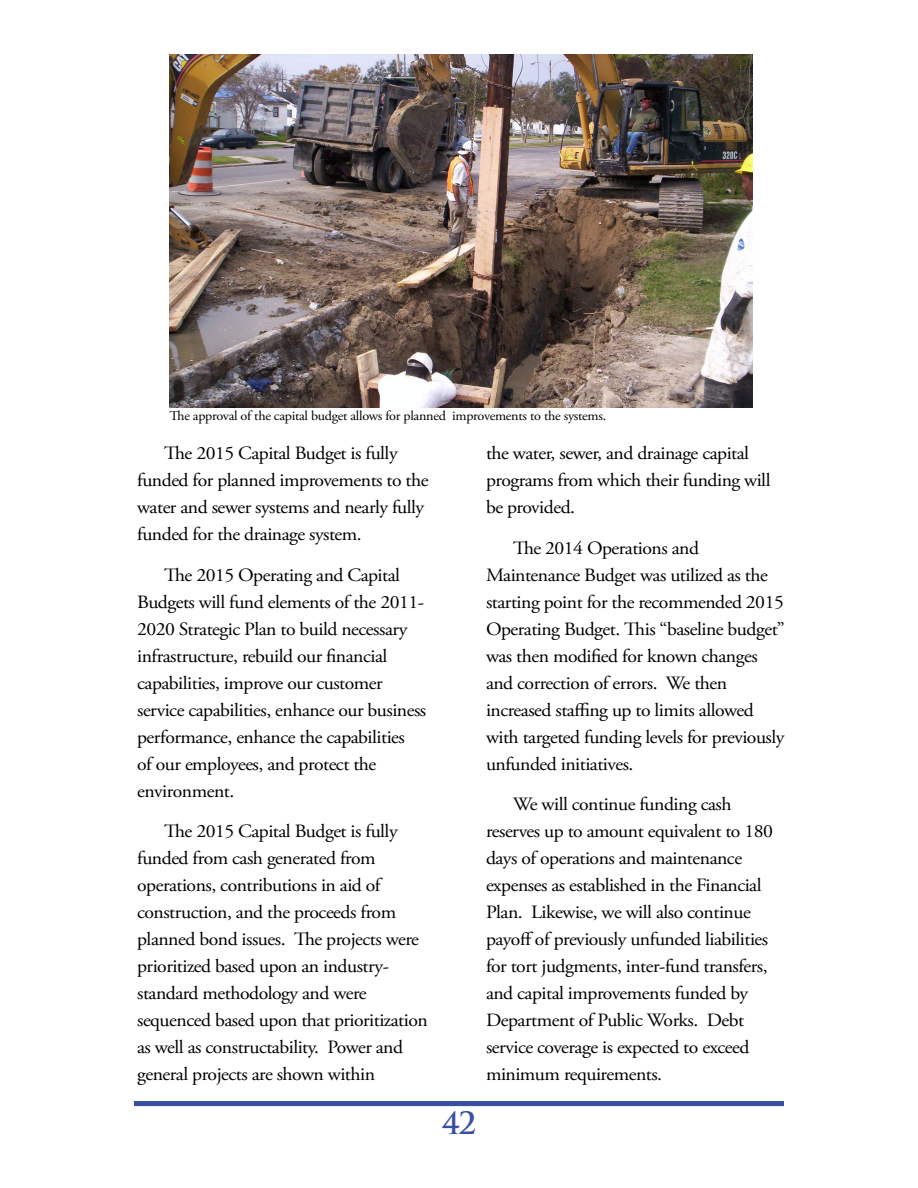
<style>
.page{position:relative;width:918px;height:1188px;background:#fff}
.page>*{position:absolute;margin:0;border:0;box-sizing:border-box;transform-origin:0 0}
.t1{font:700 30px "Trajan Pro";color:#394fa2}
.t2{font:18.75px/27px "Adobe Garamond Pro";letter-spacing:-.025em;color:#000;scale:1.05 1}
.Cutline{font:13.5px "Adobe Garamond Pro";letter-spacing:-.02em;color:#000;scale:1.05 1}
</style>
<div class="page">
<hr style="left:134px;top:1102px;width:649px;height:4px;background:#3750a2">
<img style="left:170px;top:54px;width:583px;height:354px">
<p class="Cutline" style="left:170px;top:408px;width:417px">The approval of the capital budget allows for planned improvements to the systems.</p>
<p class="t2" style="left:137px;top:440px;width:279px;text-indent:27px">The 2015 Capital Budget is fully funded for planned improvements to the water and sewer systems and nearly fully funded for the drainage system.</p>
<p class="t2" style="left:137px;top:562px;width:277px;text-indent:27px">The 2015 Operating and Capital Budgets will fund elements of the 2011- 2020 Strategic Plan to build necessary infrastructure, rebuild our financial capabilities, improve our customer service capabilities, enhance our business performance, enhance the capabilities<br>of our employees, and protect the environment.</p>
<p class="t2" style="left:137px;top:818px;width:278px;text-indent:27px">The 2015 Capital Budget is fully funded from cash generated from operations, contributions in aid of construction, and the proceeds from planned bond issues. The projects were prioritized based upon an industry&shy;standard methodology and were sequenced based upon that prioritization as well as constructability. Power and general projects are shown within</p>
<p class="t2" style="left:486px;top:440px;width:273px">the water, sewer, and drainage capital programs from which their funding will be provided.</p>
<p class="t2" style="left:486px;top:535px;width:286px;text-indent:27px">The 2014 Operations and Maintenance Budget was utilized as the starting point for the recommended 2015<br>Operating Budget. This “baseline budget” was then modified for known changes and correction of errors. We then increased staffing up to limits allowed with targeted funding levels for previously unfunded initiatives.</p>
<p class="t2" style="left:486px;top:791px;width:275px;text-indent:27px">We will continue funding cash reserves up to amount equivalent to 180 days of operations and maintenance expenses as established in the Financial Plan. Likewise, we will also continue payoff of previously unfunded liabilities for tort judgments, inter-fund transfers, and capital improvements funded by Department of Public Works. Debt service coverage is expected to exceed minimum requirements.</p>
<p class="t1" style="left:442px;top:1104px;width:36px">42</p>
</div>
